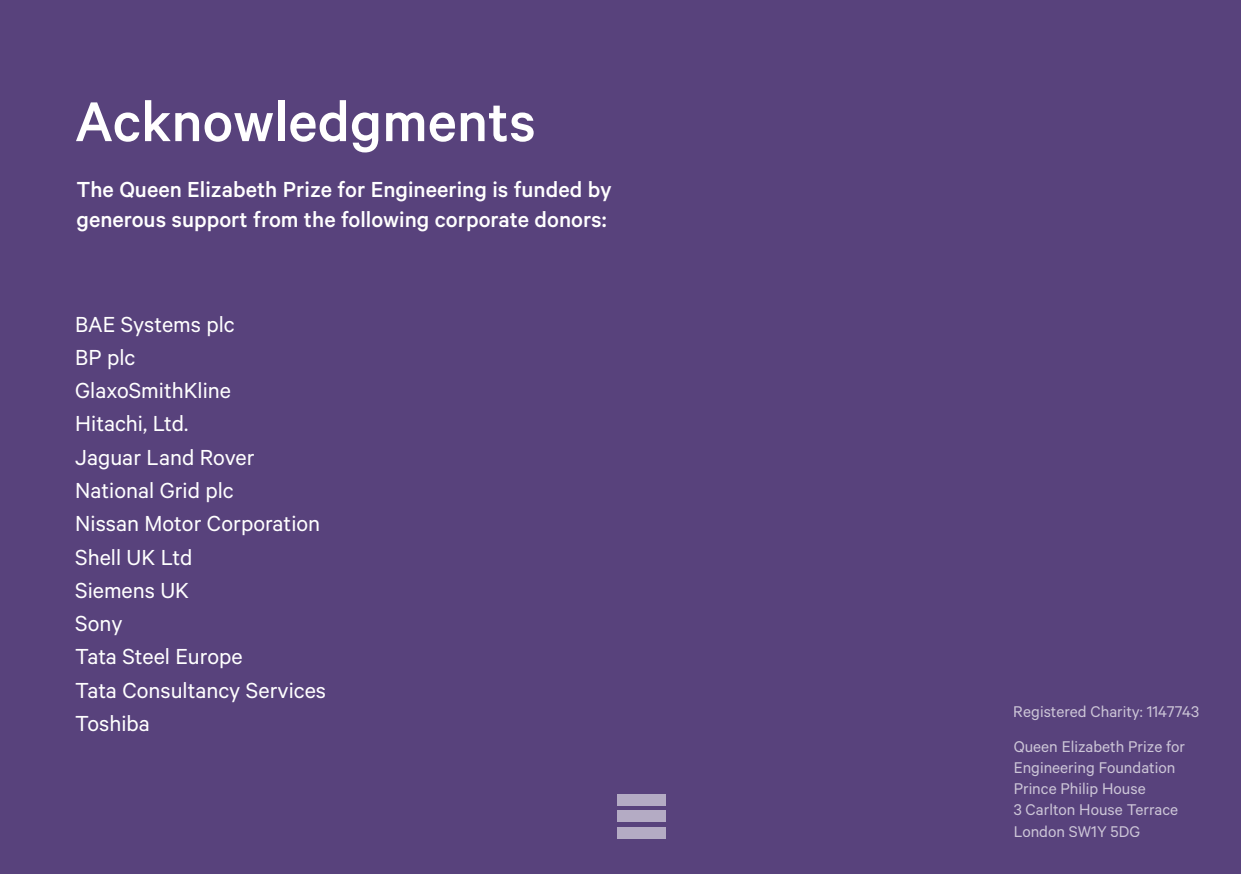
<style>
.page{position:relative;width:1241px;height:874px;background:#fff}
.page>*{position:absolute;margin:0;border:0;box-sizing:border-box;transform-origin:0 0}
.t1{font:500 63px "Calibre";color:#fff}
.t2{font:24.5px/33.2px "Calibre";color:#fff}
.t3{font:500 24.5px/29.4px "Calibre";color:#fff}
.t4{font:17.5px/21px "Calibre";color:#fff}
</style>
<div class="page">
<div style="left:0;top:0;width:1240px;height:873px;background:#58427c"></div>
<div style="left:617px;top:793px;width:49px;height:11px;background:#b4abc4"></div>
<div style="left:617px;top:810px;width:49px;height:11px;background:#b4abc4"></div>
<div style="left:617px;top:826px;width:49px;height:12px;background:#b4abc4"></div>
<h1 class="t1" style="left:75px;top:85px;width:462px">Acknowledgments</h1>
<p class="t3" style="left:76px;top:174px;width:536px">The Queen Elizabeth Prize for Engineering is funded by generous support from the following corporate donors:</p>
<p class="t2" style="left:75px;top:306px;width:252px">BAE Systems plc<br>BP plc<br>GlaxoSmithKline<br>Hitachi, Ltd.<br>Jaguar Land Rover<br>National Grid plc<br>Nissan Motor Corporation<br>Shell UK Ltd<br>Siemens UK<br>Sony<br>Tata Steel Europe<br>Tata Consultancy Services<br>Toshiba</p>
<p class="t4" style="left:1013px;top:700px;width:187px">Registered Charity: 1147743</p>
<p class="t4" style="left:1013px;top:735px;width:173px">Queen Elizabeth Prize for<br>Engineering Foundation<br>Prince Philip House<br>3 Carlton House Terrace<br>London SW1Y 5DG</p>
</div>
